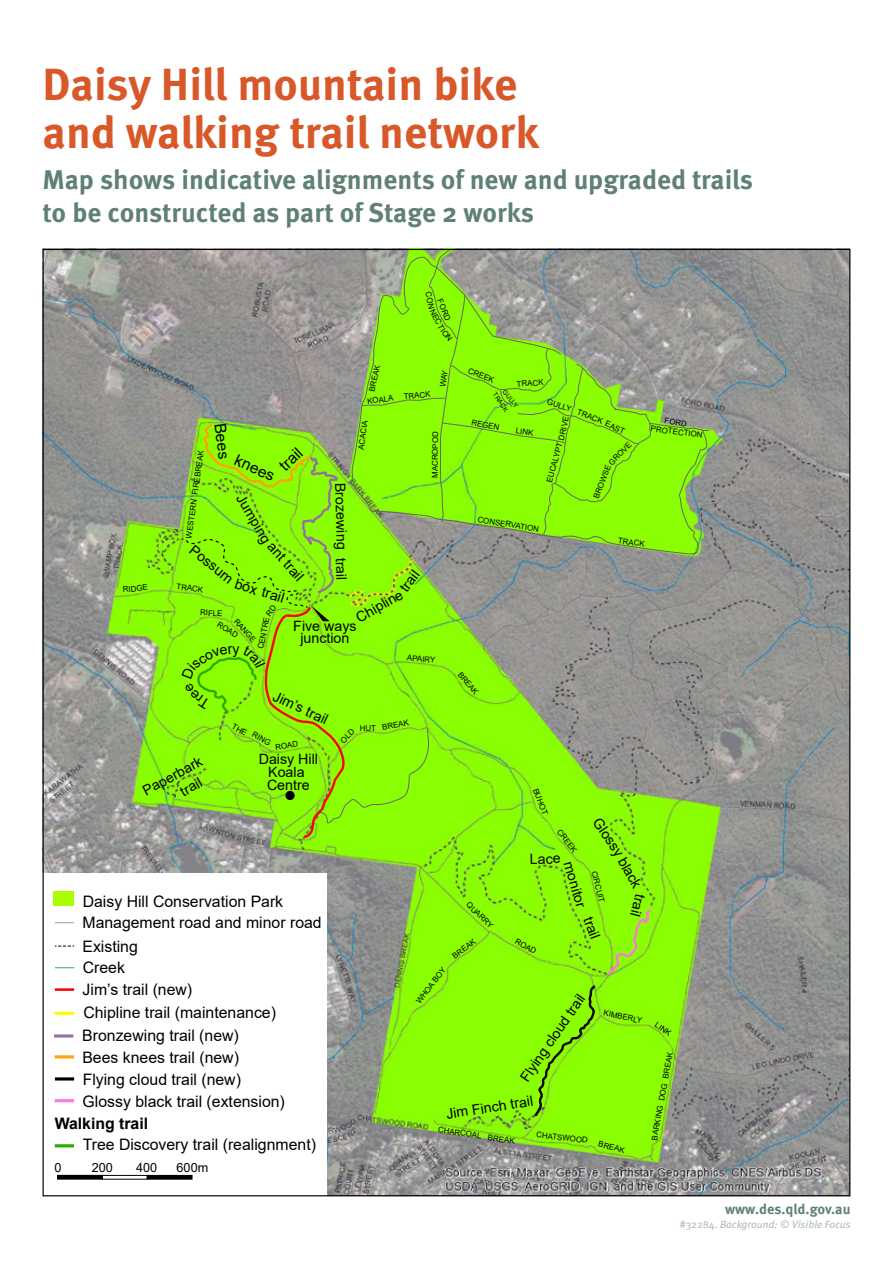
<style>
.page{position:relative;width:893px;height:1263px;background:#fff}
.page>*{position:absolute;margin:0;border:0;box-sizing:border-box;transform-origin:0 0}
.t1{font:700 45px/48px "Meta OT";color:#d85829}
.t2{font:700 27px/32.4px "Meta OT";color:#5e8172}
.t3{font:15.75px/22.2px "Arial";color:#000}
.t4{font:700 15.75px "Arial";color:#000}
.t5{font:14.25px/12.6px "Arial";color:#000;text-align:center}
.t6{font:700 14.25px "Meta OT";color:#5e8172}
.t7{font:12.6px "Arial";color:#000}
.t8{font:10.5px "Meta OT Norm Ita";color:#a4b3ab}
.t9{font:7.95px "Arial";letter-spacing:-.005em;color:#000}
.t10{font:6.3px "Arial";color:#000}
.s1{font-family:"Meta OT Norm"}
</style>
<div class="page">
<img style="left:45px;top:251px;width:803px;height:943px">
<div style="left:43px;top:873px;width:284px;height:324px;background:#fff"></div>
<div style="left:54px;top:891px;width:20px;height:15px;background:#a9ff00"></div>
<svg style="left:55px;top:922px;width:19px;height:1px"></svg>
<svg style="left:55px;top:945px;width:19px;height:2px"></svg>
<svg style="left:55px;top:967px;width:19px;height:1px"></svg>
<hr style="left:55px;top:988px;width:19px;height:3px;background:#fe0200">
<hr style="left:55px;top:1012px;width:19px;height:3px;background:#fffc00">
<hr style="left:55px;top:1055px;width:19px;height:3px;background:#ffa308">
<hr style="left:55px;top:1077px;width:19px;height:3px;background:#000">
<hr style="left:55px;top:1099px;width:19px;height:3px;background:#ff74e1">
<hr style="left:55px;top:1144px;width:19px;height:3px;background:#2eaa00">
<div style="left:57px;top:1175px;width:45px;height:4px;border:1px solid #000"></div>
<div style="left:102px;top:1175px;width:45px;height:4px;border:1px solid #000"></div>
<div style="left:147px;top:1175px;width:45px;height:4px;border:1px solid #000"></div>
<hr style="left:54px;top:1034px;width:19px;height:3px;background:#91749e">
<svg style="left:533px;top:983px;width:65px;height:135px;background:#83f104"></svg>
<svg style="left:605px;top:908px;width:48px;height:69px;background:#91f016"></svg>
<svg style="left:181px;top:249px;width:529px;height:590px;background:#8dce3f"></svg>
<h1 class="t1" style="left:43px;top:61px;width:498px">Daisy Hill mountain bike and walking trail network</h1>
<h2 class="t2" style="left:43px;top:164px;width:712px">Map shows indicative alignments of new and upgraded trails to be constructed as part of Stage 2 works</h2>
<p class="t9" style="left:445px;top:297px;width:24px;rotate:67deg">FORD</p>
<p class="t9" style="left:437px;top:307px;width:23px;rotate:63deg">NECT</p>
<p class="t9" style="left:366px;top:390px;width:28px;rotate:-77deg">BREAK</p>
<p class="t9" style="left:367px;top:396px;width:28px;rotate:-8deg">KOALA</p>
<p class="t9" style="left:403px;top:391px;width:28px;rotate:-5deg">TRACK</p>
<p class="t9" style="left:355px;top:449px;width:31px;rotate:-82deg">ACACIA</p>
<h3 class="t3" style="left:231px;top:422px;width:38px;rotate:83deg">Bees</h3>
<h3 class="t3" style="left:274px;top:459px;width:27px;rotate:-43deg">trail</h3>
<p class="t9" style="left:183px;top:538px;width:90px;rotate:-82deg">WESTERN FIREBREAK</p>
<h3 class="t3" style="left:240px;top:449px;width:44px;rotate:25deg">knees</h3>
<h3 class="t5" style="left:346px;top:483px;width:99px;rotate:88deg">Brozewing trail</h3>
<h3 class="t5" style="left:246px;top:492px;width:55px;rotate:59deg">Jumping</h3>
<h3 class="t5" style="left:275px;top:540px;width:48px;rotate:48deg">ant trail</h3>
<h3 class="t5" style="left:196px;top:543px;width:53px;rotate:39deg">Possum</h3>
<h3 class="t5" style="left:398px;top:586px;width:24px;rotate:-53deg">trail</h3>
<p class="t9" style="left:122px;top:584px;width:27px;rotate:-6deg">RIDGE</p>
<p class="t9" style="left:177px;top:581px;width:28px;rotate:7deg">TRACK</p>
<p class="t9" style="left:200px;top:607px;width:24px;rotate:2deg">RIFLE</p>
<h3 class="t5" style="left:264px;top:585px;width:24px;rotate:17deg">trail</h3>
<h3 class="t5" style="left:354px;top:613px;width:53px;rotate:-29deg">Chipline</h3>
<p class="t9" style="left:255px;top:648px;width:34px;rotate:-79deg">CENTRE</p>
<p class="t9" style="left:240px;top:616px;width:30px;rotate:48deg">RANGE</p>
<h3 class="t5" style="left:293px;top:619px;width:65px">Five ways junction</h3>
<p class="t9" style="left:221px;top:619px;width:24px;rotate:32deg">ROAD</p>
<p class="t9" style="left:430px;top:478px;width:48px;rotate:-90deg">MACROPOD</p>
<p class="t9" style="left:408px;top:652px;width:30px;rotate:6deg">APAIRY</p>
<p class="t9" style="left:470px;top:365px;width:29px;rotate:21deg">CREEK</p>
<p class="t10" style="left:498px;top:391px;width:23px;rotate:55deg">TRACK</p>
<p class="t9" style="left:517px;top:378px;width:28px;rotate:-3deg">TRACK</p>
<p class="t10" style="left:507px;top:388px;width:22px;rotate:50deg">GULLY</p>
<p class="t9" style="left:517px;top:425px;width:19px;rotate:8deg">LINK</p>
<p class="t9" style="left:549px;top:396px;width:27px;rotate:18deg">GULLY</p>
<p class="t9" style="left:579px;top:407px;width:28px;rotate:20deg">TRACK</p>
<p class="t9" style="left:556px;top:439px;width:26px;rotate:-78deg">DRIVE</p>
<p class="t9" style="left:473px;top:417px;width:30px;rotate:11deg">REGEN</p>
<p class="t9" style="left:608px;top:418px;width:22px;rotate:26deg">EAST</p>
<p class="t9" style="left:606px;top:460px;width:30px;rotate:-46deg">GROVE</p>
<p class="t9" style="left:544px;top:481px;width:43px;rotate:-74deg">EUCALYPT</p>
<p class="t9" style="left:591px;top:496px;width:37px;rotate:-69deg">BROWSE</p>
<p class="t9" style="left:479px;top:514px;width:63px;rotate:9deg">CONSERVATION</p>
<p class="t9" style="left:665px;top:415px;width:24px;rotate:7deg">FORD</p>
<p class="t9" style="left:652px;top:423px;width:53px;rotate:7deg">PROTECTION</p>
<p class="t9" style="left:619px;top:535px;width:28px;rotate:7deg">TRACK</p>
<h3 class="t5" style="left:277px;top:689px;width:61px;rotate:25deg">Jim’s trail</h3>
<h3 class="t5" style="left:168px;top:768px;width:35px;line-height:18.6px;text-align:left;text-indent:-32px;rotate:-29deg">Paperbark trail</h3>
<p class="t9" style="left:255px;top:729px;width:21px;rotate:28deg">RING</p>
<p class="t9" style="left:275px;top:742px;width:24px;rotate:-8deg">ROAD</p>
<h3 class="t5" style="left:259px;top:753px;width:61px">Daisy Hill<br>Koala<br>Centre</h3>
<h3 class="t3" style="left:82px;top:891px;width:241px;line-height:21px">Daisy Hill Conservation Park<br>Management road and minor road</h3>
<h3 class="t3" style="left:82px;top:935px;width:57px;line-height:21.5px">Existing<br>Creek</h3>
<h3 class="t3" style="left:83px;top:978px;width:111px">Jim’s trail (new)</h3>
<h3 class="t3" style="left:82px;top:1024px;width:158px">Bronzewing trail (new)<br>Bees knees trail (new)</h3>
<h3 class="t3" style="left:83px;top:1090px;width:204px">Glossy black trail (extension)</h3>
<h3 class="t3" style="left:83px;top:1133px;width:235px">Tree Discovery trail (realignment)</h3>
<h3 class="t3" style="left:83px;top:1001px;width:194px">Chipline trail (maintenance)</h3>
<h3 class="t3" style="left:83px;top:1068px;width:160px">Flying cloud trail (new)</h3>
<h3 class="t4" style="left:55px;top:1112px;width:95px">Walking trail</h3>
<h3 class="t7" style="left:55px;top:1158px;width:9px">0</h3>
<h3 class="t7" style="left:92px;top:1159px;width:23px">200</h3>
<h3 class="t7" style="left:136px;top:1159px;width:23px">400</h3>
<h3 class="t7" style="left:177px;top:1159px;width:33px">600m</h3>
<p class="t9" style="left:360px;top:722px;width:18px">HUT</p>
<p class="t9" style="left:381px;top:722px;width:28px;rotate:-11deg">BREAK</p>
<p class="t9" style="left:464px;top:669px;width:28px;rotate:50deg">BREAK</p>
<p class="t9" style="left:471px;top:899px;width:35px;rotate:44deg">QUARRY</p>
<p class="t9" style="left:450px;top:952px;width:28px;rotate:-36deg">BREAK</p>
<p class="t9" style="left:541px;top:786px;width:29px;rotate:69deg">BUHOT</p>
<h3 class="t5" style="left:602px;top:815px;width:45px;rotate:56deg">Glossy</h3>
<h3 class="t5" style="left:627px;top:855px;width:35px;rotate:61deg">black</h3>
<h3 class="t5" style="left:647px;top:896px;width:24px;rotate:105deg">trail</h3>
<p class="t9" style="left:563px;top:827px;width:29px;rotate:53deg">CREEK</p>
<h3 class="t5" style="left:530px;top:852px;width:32px;rotate:-1deg">Lace</h3>
<h3 class="t5" style="left:575px;top:860px;width:49px;rotate:74deg">monitor</h3>
<h3 class="t5" style="left:594px;top:915px;width:24px;rotate:70deg">trail</h3>
<p class="t9" style="left:599px;top:870px;width:34px;rotate:75deg">CIRCUIT</p>
<p class="t9" style="left:518px;top:936px;width:24px;rotate:29deg">ROAD</p>
<p class="t9" style="left:413px;top:999px;width:45px;rotate:-52deg">WHOA BOY</p>
<h3 class="t5" style="left:518px;top:1076px;width:104px;rotate:-55deg">Flying cloud trail</h3>
<h3 class="t5" style="left:445px;top:1108px;width:89px;rotate:-9deg">Jim Finch trail</h3>
<p class="t9" style="left:439px;top:1124px;width:45px;rotate:8deg">CHARCOAL</p>
<p class="t9" style="left:489px;top:1132px;width:28px;rotate:8deg">BREAK</p>
<p class="t9" style="left:537px;top:1129px;width:53px;rotate:6deg">CHATSWOOD</p>
<p class="t9" style="left:605px;top:1007px;width:41px;rotate:12deg">KIMBERLY</p>
<p class="t9" style="left:600px;top:1138px;width:28px;rotate:15deg">BREAK</p>
<p class="t9" style="left:659px;top:1020px;width:19px;rotate:35deg">LINK</p>
<p class="t9" style="left:649px;top:1139px;width:91px;rotate:-80deg">BARKING DOG BREAK</p>
<h3 class="t6" style="left:725px;top:1200px;width:127px">www.des.qld.gov.au</h3>
<h3 class="t8" style="left:680px;top:1218px;width:172px"><span class="s1">#32284</span>. Background: © Visible Focus</h3>
</div>
